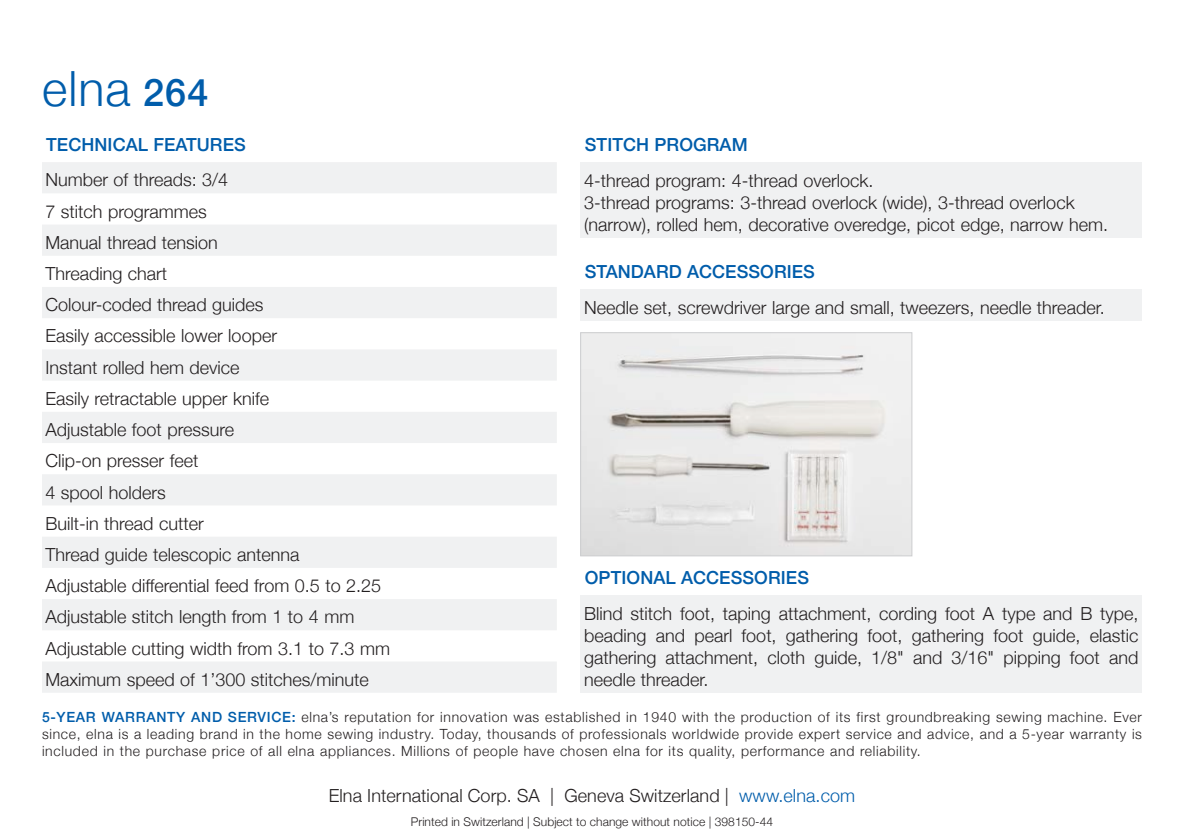
<style>
.page{position:relative;width:1184px;height:836px;background:#fff}
.page>*{position:absolute;margin:0;border:0;box-sizing:border-box;transform-origin:0 0}
.t1{font:300 48.6px "Helvetica Neue";color:#015dab}
.t2{font:300 18px/31.2px "Helvetica Neue";color:#231f20}
.t3{font:500 18px "Helvetica Neue";letter-spacing:.005em;color:#015dab}
.t4{font:300 14px/16.8px "Helvetica Neue";letter-spacing:.05em;color:#231f20;text-align:justify}
.t5{font:300 12px "Helvetica Neue";letter-spacing:.005em;color:#231f20}
.s1{font-weight:500;font-size:38px}
.s2{font-weight:500;color:#015dab}
.s3{color:#015dab}
</style>
<div class="page">
<img style="left:582px;top:334px;width:328px;height:220px">
<div style="left:580px;top:332px;width:332px;height:224px;border:1px solid #cdced0"></div>
<svg style="left:42px;top:162px;width:515px;height:530px;fill:#f0f1f2"></svg>
<div style="left:581px;top:289px;width:561px;height:31px;background:#f0f1f2"></div>
<div style="left:581px;top:595px;width:561px;height:97px;background:#f0f1f2"></div>
<div style="left:581px;top:162px;width:561px;height:75px;background:#f0f1f2"></div>
<h1 class="t1" style="left:42px;top:49px;width:168px">elna <span class="s1">264</span></h1>
<p class="t3" style="left:46px;top:130px;width:201px">TECHNICAL FEATURES</p>
<p class="t2" style="left:45px;top:163px;width:346px">Number of threads: 3/4<br>7 stitch programmes<br>Manual thread tension<br>Threading chart<br>Colour-coded thread guides<br>Easily accessible lower looper<br>Instant rolled hem device<br>Easily retractable upper knife<br>Adjustable foot pressure<br>Clip-on presser feet<br>4 spool holders<br>Built-in thread cutter<br>Thread guide telescopic antenna<br>Adjustable differential feed from 0.5 to 2.25<br>Adjustable stitch length from 1 to 4 mm<br>Adjustable cutting width from 3.1 to 7.3 mm<br>Maximum speed of 1’300 stitches/minute</p>
<p class="t3" style="left:585px;top:130px;width:164px">STITCH PROGRAM</p>
<p class="t2" style="left:584px;top:168px;width:525px;line-height:22px">4-thread program: 4-thread overlock.<br>3-thread programs: 3-thread overlock (wide), 3-thread overlock (narrow), rolled hem, decorative overedge, picot edge, narrow hem.</p>
<p class="t3" style="left:585px;top:257px;width:232px">STANDARD ACCESSORIES</p>
<p class="t2" style="left:584px;top:290px;width:522px">Needle set, screwdriver large and small, tweezers, needle threader.</p>
<p class="t3" style="left:585px;top:563px;width:226px">OPTIONAL ACCESSORIES</p>
<p class="t2" style="left:584px;top:601px;width:556px;line-height:22px;text-align:justify">Blind stitch foot, taping attachment, cording foot A type and B type, beading and pearl foot, gathering foot, gathering foot guide, elastic gathering attachment, cloth guide, 1/8" and 3/16" pipping foot and needle threader.</p>
<p class="t4" style="left:42px;top:707px;width:1101px"><span class="s2">5-YEAR WARRANTY AND SERVICE:</span> elna’s reputation for innovation was established in 1940 with the production of its first groundbreaking sewing machine. Ever since, elna is a leading brand in the home sewing industry. Today, thousands of professionals worldwide provide expert service and advice, and a 5-year warranty is included in the purchase price of all elna appliances. Millions of people have chosen elna for its quality, performance and reliability.</p>
<p class="t2" style="left:329px;top:778px;width:528px">Elna International Corp. SA | Geneva Switzerland | <span class="s3">www.elna.com</span></p>
<p class="t5" style="left:411px;top:811px;width:364px">Printed in Switzerland | Subject to change without notice | 398150-44</p>
</div>
